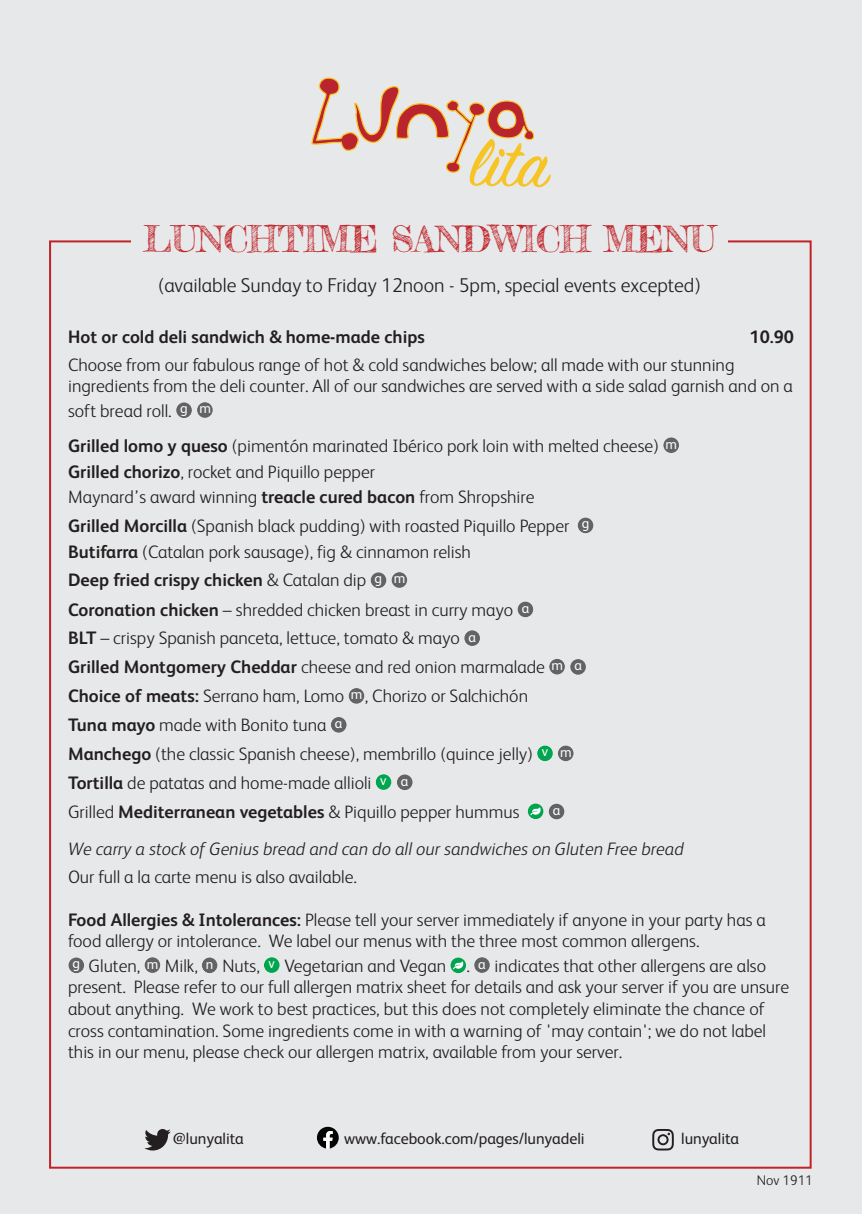
<style>
.page{position:relative;width:862px;height:1214px;background:#fff}
.page>*{position:absolute;margin:0;border:0;box-sizing:border-box;transform-origin:0 0}
.t1{font:36px "Frederickathe Greatest";color:#c02228}
.t2{font:300 20px "FS Albert";color:#231f20}
.t3{font:300 18px/28.8px "FS Albert";color:#231f20}
.t4{font:italic 300 18px "FS Albert";color:#231f20}
.t5{font:700 18px "FS Albert";color:#231f20}
.t6{font:16px "FS Albert";color:#231f20}
.t7{font:14px "FS Albert";color:#fff}
.t8{font:300 14px "FS Albert";color:#231f20}
.s1{font-weight:700}
</style>
<div class="page">
<div style="left:0;top:0;width:862px;height:1213px;background:#e7e8e9"></div>
<svg style="left:311px;top:77px;width:239px;height:110px"></svg>
<div style="left:176px;top:402px;width:16px;height:16px;background:#636366;border-radius:50%"></div>
<div style="left:197px;top:402px;width:16px;height:16px;background:#636366;border-radius:50%"></div>
<div style="left:578px;top:517px;width:15px;height:16px;background:#636366;border-radius:50%"></div>
<div style="left:371px;top:572px;width:15px;height:16px;background:#636366;border-radius:50%"></div>
<div style="left:464px;top:630px;width:16px;height:16px;background:#636366;border-radius:50%"></div>
<div style="left:517px;top:601px;width:16px;height:16px;background:#636366;border-radius:50%"></div>
<div style="left:331px;top:717px;width:15px;height:15px;background:#636366;border-radius:50%"></div>
<div style="left:549px;top:658px;width:16px;height:16px;background:#636366;border-radius:50%"></div>
<div style="left:558px;top:745px;width:15px;height:16px;background:#636366;border-radius:50%"></div>
<div style="left:537px;top:745px;width:16px;height:16px;background:#00a54f;border-radius:50%"></div>
<div style="left:376px;top:774px;width:15px;height:15px;background:#00a54f;border-radius:50%"></div>
<div style="left:397px;top:774px;width:15px;height:16px;background:#636366;border-radius:50%"></div>
<div style="left:549px;top:803px;width:15px;height:16px;background:#636366;border-radius:50%"></div>
<div style="left:68px;top:957px;width:16px;height:16px;background:#636366;border-radius:50%"></div>
<div style="left:145px;top:957px;width:15px;height:15px;background:#636366;border-radius:50%"></div>
<div style="left:202px;top:957px;width:15px;height:16px;background:#636366;border-radius:50%"></div>
<div style="left:474px;top:957px;width:16px;height:15px;background:#636366;border-radius:50%"></div>
<div style="left:264px;top:957px;width:15px;height:15px;background:#00a54f;border-radius:50%"></div>
<svg style="left:450px;top:957px;width:16px;height:16px"></svg>
<svg style="left:453px;top:961px;width:10px;height:8px"></svg>
<div style="left:663px;top:437px;width:16px;height:16px;background:#636366;border-radius:50%"></div>
<div style="left:391px;top:572px;width:16px;height:15px;background:#636366;border-radius:50%"></div>
<div style="left:570px;top:659px;width:16px;height:15px;background:#636366;border-radius:50%"></div>
<div style="left:349px;top:688px;width:15px;height:15px;background:#636366;border-radius:50%"></div>
<svg style="left:528px;top:803px;width:15px;height:16px"></svg>
<svg style="left:530px;top:807px;width:10px;height:8px"></svg>
<svg style="left:652px;top:1129px;width:22px;height:21px"></svg>
<svg style="left:144px;top:1129px;width:27px;height:21px"></svg>
<svg style="left:317px;top:1126px;width:22px;height:22px"></svg>
<h1 class="t1" style="left:143px;top:225px;width:574px">LUNCHTIME SANDWICH MENU</h1>
<p class="t2" style="left:158px;top:278px;width:544px">(available Sunday to Friday 12noon - 5pm, special events excepted)</p>
<p class="t5" style="left:68px;top:330px;width:358px">Hot or cold deli sandwich &amp; home-made chips</p>
<p class="t5" style="left:749px;top:330px;width:46px">10.90</p>
<p class="t3" style="left:68px;top:355px;width:726px;line-height:21.6px">Choose from our fabulous range of hot &amp; cold sandwiches below; all made with our stunning ingredients from the deli counter. All of our sandwiches are served with a side salad garnish and on a</p>
<p class="t3" style="left:68px;top:394px;width:592px;line-height:35.2px">soft bread roll.<br><span class="s1">Grilled lomo y queso</span> (pimentón marinated Ibérico pork loin with melted cheese)</p>
<p class="t3" style="left:68px;top:460px;width:468px;line-height:25.6px"><span class="s1">Grilled chorizo</span>, rocket and Piquillo pepper<br>Maynard’s award winning <span class="s1">treacle cured bacon</span> from Shropshire</p>
<p class="t3" style="left:68px;top:514px;width:503px;line-height:26.4px"><span class="s1">Grilled Morcilla</span> (Spanish black pudding) with roasted Piquillo Pepper<br><span class="s1">Butifarra</span> (Catalan pork sausage), fig &amp; cinnamon relish</p>
<p class="t3" style="left:68px;top:567px;width:478px"><span class="s1">Deep fried crispy chicken</span> &amp; Catalan dip<br><span class="s1">Coronation chicken</span> – shredded chicken breast in curry mayo <span class="s1">BLT</span> – crispy Spanish panceta, lettuce, tomato &amp; mayo<br><span class="s1">Grilled Montgomery Cheddar</span> cheese and red onion marmalade <span class="s1">Choice of meats:</span> Serrano ham, Lomo , Chorizo or Salchichón <span class="s1">Tuna mayo</span> made with Bonito tuna<br><span class="s1">Manchego</span> (the classic Spanish cheese), membrillo (quince jelly)<br><span class="s1">Tortilla</span> de patatas and home-made allioli<br>Grilled <span class="s1">Mediterranean vegetables</span> &amp; Piquillo pepper hummus</p>
<p class="t4" style="left:68px;top:842px;width:617px">We carry a stock of Genius bread and can do all our sandwiches on Gluten Free bread</p>
<p class="t3" style="left:68px;top:863px;width:291px">Our full a la carte menu is also available.</p>
<p class="t3" style="left:68px;top:910px;width:699px;line-height:21.6px"><span class="s1">Food Allergies &amp; Intolerances:</span> Please tell your server immediately if anyone in your party has a food allergy or intolerance. We label our menus with the three most common allergens.</p>
<p class="t3" style="left:89px;top:953px;width:53px">Gluten,</p>
<p class="t3" style="left:165px;top:953px;width:35px">Milk,</p>
<p class="t3" style="left:222px;top:953px;width:39px">Nuts,</p>
<p class="t3" style="left:284px;top:953px;width:187px">Vegetarian and Vegan .</p>
<p class="t7" style="left:180px;top:403px;width:32px">g m</p>
<p class="t7" style="left:665px;top:439px;width:13px">m</p>
<p class="t7" style="left:582px;top:518px;width:9px">g</p>
<p class="t7" style="left:375px;top:572px;width:9px">g</p>
<p class="t7" style="left:394px;top:573px;width:13px">m</p>
<p class="t7" style="left:522px;top:603px;width:9px">a</p>
<p class="t7" style="left:468px;top:632px;width:9px">a</p>
<p class="t7" style="left:551px;top:660px;width:13px">m</p>
<p class="t7" style="left:574px;top:660px;width:9px">a</p>
<p class="t7" style="left:351px;top:689px;width:13px">m</p>
<p class="t7" style="left:335px;top:718px;width:9px">a</p>
<p class="t7" style="left:542px;top:747px;width:31px">v m</p>
<p class="t7" style="left:380px;top:775px;width:30px">v a</p>
<p class="t7" style="left:553px;top:805px;width:9px">a</p>
<p class="t3" style="left:68px;top:956px;width:722px;line-height:21.6px;text-indent:426px">indicates that other allergens are also present. Please refer to our full allergen matrix sheet for details and ask your server if you are unsure about anything. We work to best practices, but this does not completely eliminate the chance of cross contamination. Some ingredients come in with a warning of 'may contain'; we do not label this in our menu, please check our allergen matrix, available from your server.</p>
<p class="t7" style="left:72px;top:957px;width:9px">g</p>
<p class="t7" style="left:147px;top:958px;width:13px">m</p>
<p class="t7" style="left:206px;top:959px;width:9px">n</p>
<p class="t7" style="left:268px;top:958px;width:8px">v</p>
<p class="t7" style="left:478px;top:958px;width:9px">a</p>
<p class="t6" style="left:173px;top:1133px;width:72px">@lunyalita</p>
<p class="t6" style="left:344px;top:1133px;width:242px">www.facebook.com/pages/lunyadeli</p>
<p class="t6" style="left:681px;top:1133px;width:59px">lunyalita</p>
<p class="t8" style="left:757px;top:1174px;width:58px">Nov 1911</p>
</div>
